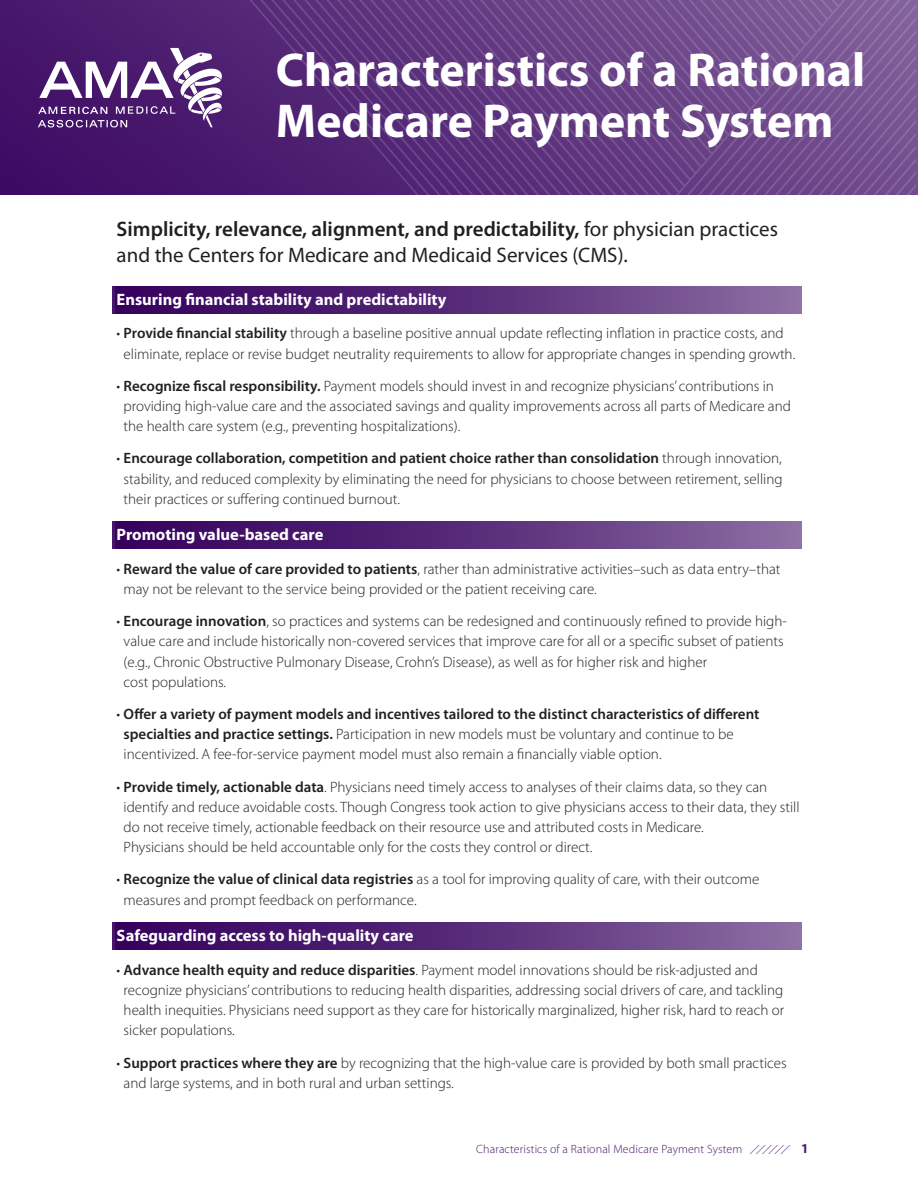
<style>
.page{position:relative;width:918px;height:1188px;background:#fff}
.page>*{position:absolute;margin:0;border:0;box-sizing:border-box;transform-origin:0 0}
.Body_Copy{font:700 47.7px/50.8px "Myriad Pro";color:#fff}
.Header_2{font:21px/25.5px "Myriad Pro";color:#231f20}
.Header_4{font:700 16.5px "Myriad Pro";color:#fff}
.Body_Copy-2{font:300 15px/20.2px "Myriad Pro";color:#231f20}
.Header_3{font:700 13.5px "Myriad Pro";color:#46166b}
.Header_3-2{font:300 12px "Myriad Pro";letter-spacing:.01em;color:#46166b}
.s1{font-weight:600}
</style>
<div class="page">
<svg style="left:750px;top:1145px;width:41px;height:8px"></svg>
<div style="left:0;top:0;width:918px;height:194px;background:#421168"></div>
<div style="left:112px;top:286px;width:689px;height:27px;background:linear-gradient(to right,#2f0058,#87679e)"></div>
<div style="left:112px;top:522px;width:689px;height:27px;background:linear-gradient(to right,#2f0058,#87679e)"></div>
<div style="left:112px;top:923px;width:689px;height:27px;background:linear-gradient(to right,#2f0058,#87679e)"></div>
<svg style="left:38px;top:0;width:879px;height:195px"></svg>
<p class="Body_Copy" style="left:276px;top:43px;width:591px">Characteristics of a Rational<br>Medicare Payment System</p>
<p class="Header_2" style="left:117px;top:216px;width:663px"><span class="s1">Simplicity, relevance, alignment, and predictability,</span> for physician practices and the Centers for Medicare and Medicaid Services (CMS).</p>
<p class="Header_4" style="left:117px;top:288px;width:331px">Ensuring financial stability and predictability</p>
<p class="Body_Copy-2" style="left:124px;top:323px;width:673px;text-indent:-7px">• <span class="s1">Provide financial stability</span> through a baseline positive annual update reflecting inflation in practice costs, and eliminate, replace or revise budget neutrality requirements to allow for appropriate changes in spending growth.</p>
<p class="Body_Copy-2" style="left:124px;top:375px;width:669px;text-indent:-7px">• <span class="s1">Recognize fiscal responsibility.</span> Payment models should invest in and recognize physicians’ contributions in providing high-value care and the associated savings and quality improvements across all parts of Medicare and the health care system (e.g., preventing hospitalizations).</p>
<p class="Body_Copy-2" style="left:124px;top:448px;width:660px;text-align:justify;text-indent:-7px">• <span class="s1">Encourage collaboration, competition and patient choice rather than consolidation</span> through innovation, stability, and reduced complexity by eliminating the need for physicians to choose between retirement, selling their practices or suffering continued burnout.</p>
<p class="Header_4" style="left:117px;top:524px;width:208px">Promoting value-based care</p>
<p class="Body_Copy-2" style="left:124px;top:558px;width:658px;text-indent:-7px">• <span class="s1">Reward the value of care provided to patients</span>, rather than administrative activities–such as data entry–that may not be relevant to the service being provided or the patient receiving care.</p>
<p class="Body_Copy-2" style="left:124px;top:611px;width:665px;text-indent:-7px">• <span class="s1">Encourage innovation</span>, so practices and systems can be redesigned and continuously refined to provide high&shy;value care and include historically non-covered services that improve care for all or a specific subset of patients (e.g., Chronic Obstructive Pulmonary Disease, Crohn’s Disease), as well as for higher risk and higher<br>cost populations.</p>
<p class="Body_Copy-2" style="left:124px;top:704px;width:637px;text-indent:-7px">• <span class="s1">Offer a variety of payment models and incentives tailored to the distinct characteristics of different specialties and practice settings.</span> Participation in new models must be voluntary and continue to be incentivized. A fee-for-service payment model must also remain a financially viable option.</p>
<p class="Body_Copy-2" style="left:124px;top:776px;width:678px;text-indent:-7px">• <span class="s1">Provide timely, actionable data</span>. Physicians need timely access to analyses of their claims data, so they can identify and reduce avoidable costs. Though Congress took action to give physicians access to their data, they still do not receive timely, actionable feedback on their resource use and attributed costs in Medicare.<br>Physicians should be held accountable only for the costs they control or direct.</p>
<p class="Body_Copy-2" style="left:124px;top:869px;width:637px;text-indent:-7px">• <span class="s1">Recognize the value of clinical data registries</span> as a tool for improving quality of care, with their outcome measures and prompt feedback on performance.</p>
<p class="Header_4" style="left:117px;top:925px;width:298px">Safeguarding access to high-quality care</p>
<p class="Body_Copy-2" style="left:124px;top:959px;width:662px;text-indent:-7px">• <span class="s1">Advance health equity and reduce disparities</span>. Payment model innovations should be risk-adjusted and recognize physicians’ contributions to reducing health disparities, addressing social drivers of care, and tackling health inequities. Physicians need support as they care for historically marginalized, higher risk, hard to reach or sicker populations.</p>
<p class="Body_Copy-2" style="left:124px;top:1052px;width:665px;text-indent:-7px">• <span class="s1">Support practices where they are</span> by recognizing that the high-value care is provided by both small practices and large systems, and in both rural and urban settings.</p>
<p class="Header_3-2" style="left:476px;top:1142px;width:267px">Characteristics of a Rational Medicare Payment System</p>
<p class="Header_3" style="left:801px;top:1140px;width:9px">1</p>
</div>
